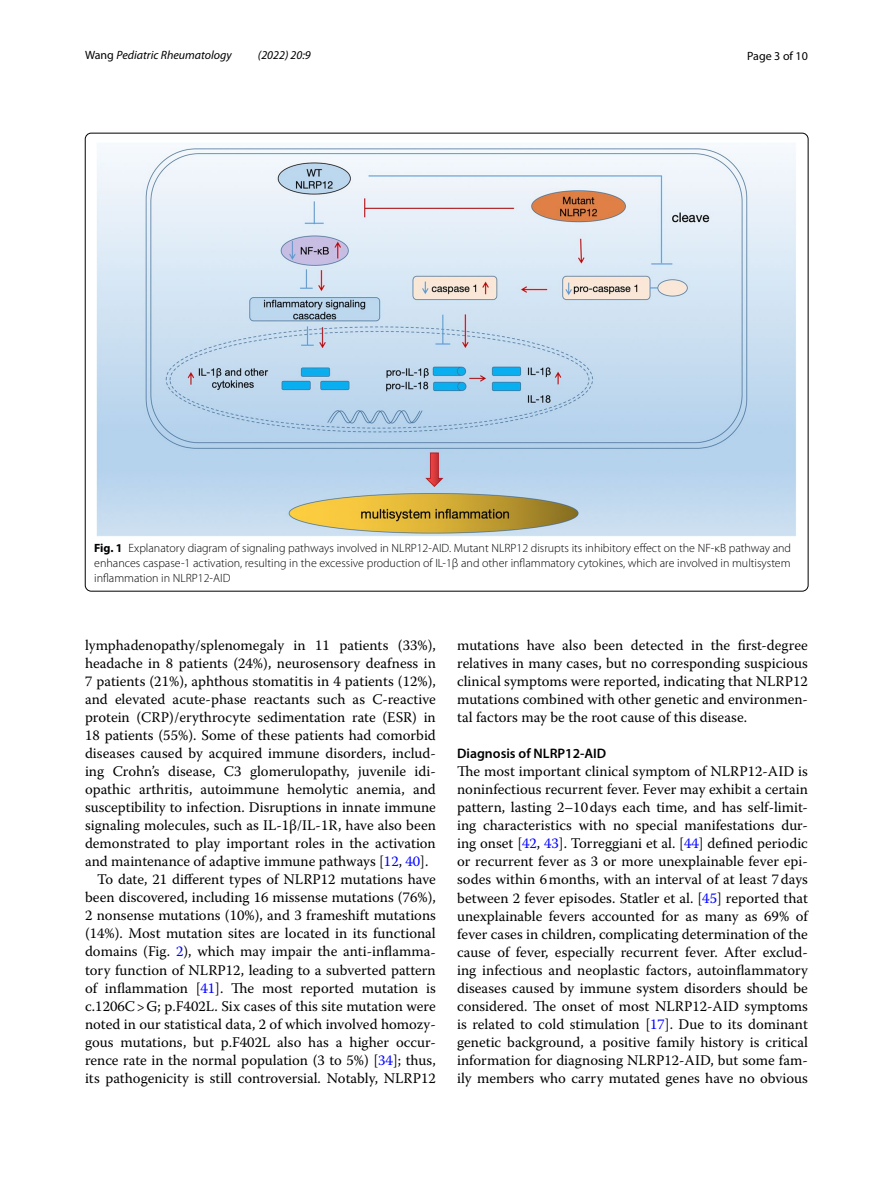
<style>
.page{position:relative;width:893px;height:1187px;background:#fff}
.page>*{position:absolute;margin:0;border:0;box-sizing:border-box;transform-origin:0 0}
.t1{font:14.7px/18px "Warnock Pro";color:#000;text-align:justify}
.t2{font:600 13.8px "Myriad Pro";color:#000}
.t3{font:300 12px/15px "Myriad Pro";color:#000;text-align:justify}
.t4{font:italic 12px "Myriad Pro";color:#000}
.t5{font:12px "Myriad Pro";color:#000}
.s1{font-style:normal}
.s2{font-weight:700}
.s3{color:#00f}
</style>
<div class="page">
<img style="left:96px;top:147px;width:700px;height:389px">
<p class="t4" style="left:85px;top:48px;width:148px"><span class="s1">Wang</span> Pediatric Rheumatology</p>
<p class="t4" style="left:258px;top:48px;width:54px">(2022) 20:9</p>
<p class="t5" style="left:747px;top:48px;width:62px">Page 3 of 10</p>
<p class="t3" style="left:94px;top:540px;width:698px"><span class="s2">Fig. 1</span> Explanatory diagram of signaling pathways involved in NLRP12-AID. Mutant NLRP12 disrupts its inhibitory effect on the NF-κB pathway and enhances caspase-1 activation, resulting in the excessive production of IL-1β and other inflammatory cytokines, which are involved in multisystem inflammation in NLRP12-AID</p>
<p class="t1" style="left:85px;top:636px;width:352px">lymphadenopathy/splenomegaly in 11 patients (33%),</p>
<p class="t1" style="left:85px;top:654px;width:352px">headache in 8 patients (24%), neurosensory deafness in</p>
<p class="t1" style="left:85px;top:672px;width:352px">7 patients (21%), aphthous stomatitis in 4 patients (12%),</p>
<p class="t1" style="left:85px;top:690px;width:352px">and elevated acute-phase reactants such as C-reactive</p>
<p class="t1" style="left:85px;top:708px;width:352px">protein (CRP)/erythrocyte sedimentation rate (ESR) in</p>
<p class="t1" style="left:85px;top:726px;width:352px">18 patients (55%). Some of these patients had comorbid</p>
<p class="t1" style="left:85px;top:744px;width:352px">diseases caused by acquired immune disorders, includ-</p>
<p class="t1" style="left:85px;top:762px;width:352px">ing Crohn’s disease, C3 glomerulopathy, juvenile idi-</p>
<p class="t1" style="left:85px;top:780px;width:352px">opathic arthritis, autoimmune hemolytic anemia, and</p>
<p class="t1" style="left:85px;top:798px;width:352px">susceptibility to infection. Disruptions in innate immune</p>
<p class="t1" style="left:85px;top:816px;width:352px">signaling molecules, such as IL-1β/IL-1R, have also been</p>
<p class="t1" style="left:85px;top:834px;width:352px">demonstrated to play important roles in the activation</p>
<p class="t1" style="left:85px;top:852px;width:345px">and maintenance of adaptive immune pathways [<span class="s3">12</span>, <span class="s3">40</span>].</p>
<p class="t1" style="left:97px;top:870px;width:340px">To date, 21 different types of NLRP12 mutations have</p>
<p class="t1" style="left:85px;top:888px;width:352px">been discovered, including 16 missense mutations (76%),</p>
<p class="t1" style="left:85px;top:906px;width:352px">2 nonsense mutations (10%), and 3 frameshift mutations</p>
<p class="t1" style="left:85px;top:924px;width:352px">(14%). Most mutation sites are located in its functional</p>
<p class="t1" style="left:85px;top:942px;width:352px">domains (Fig. <span class="s3">2</span>), which may impair the anti-inflamma-</p>
<p class="t1" style="left:85px;top:960px;width:352px">tory function of NLRP12, leading to a subverted pattern</p>
<p class="t1" style="left:85px;top:978px;width:352px">of inflammation [<span class="s3">41</span>]. The most reported mutation is</p>
<p class="t1" style="left:85px;top:996px;width:352px">c.1206C&gt;G; p.F402L. Six cases of this site mutation were</p>
<p class="t1" style="left:85px;top:1014px;width:352px">noted in our statistical data, 2 of which involved homozy-</p>
<p class="t1" style="left:85px;top:1032px;width:352px">gous mutations, but p.F402L also has a higher occur-</p>
<p class="t1" style="left:85px;top:1050px;width:352px">rence rate in the normal population (3 to 5%) [<span class="s3">34</span>]; thus,</p>
<p class="t1" style="left:85px;top:1068px;width:352px">its pathogenicity is still controversial. Notably, NLRP12</p>
<p class="t1" style="left:457px;top:636px;width:352px">mutations have also been detected in the first-degree relatives in many cases, but no corresponding suspicious clinical symptoms were reported, indicating that NLRP12 mutations combined with other genetic and environmen&shy;tal factors may be the root cause of this disease.</p>
<p class="t2" style="left:457px;top:745px;width:151px">Diagnosis of NLRP12‑AID</p>
<p class="t1" style="left:457px;top:762px;width:352px">The most important clinical symptom of NLRP12-AID is noninfectious recurrent fever. Fever may exhibit a certain pattern, lasting 2–10days each time, and has self-limit&shy;ing characteristics with no special manifestations dur&shy;ing onset [<span class="s3">42</span>, <span class="s3">43</span>]. Torreggiani et al. [<span class="s3">44</span>] defined periodic or recurrent fever as 3 or more unexplainable fever epi&shy;sodes within 6months, with an interval of at least 7days between 2 fever episodes. Statler et al. [<span class="s3">45</span>] reported that unexplainable fevers accounted for as many as 69% of fever cases in children, complicating determination of the cause of fever, especially recurrent fever. After exclud&shy;ing infectious and neoplastic factors, autoinflammatory diseases caused by immune system disorders should be considered. The onset of most NLRP12-AID symptoms is related to cold stimulation [<span class="s3">17</span>]. Due to its dominant genetic background, a positive family history is critical information for diagnosing NLRP12-AID, but some fam&shy;ily members who carry mutated genes have no obvious</p>
</div>
